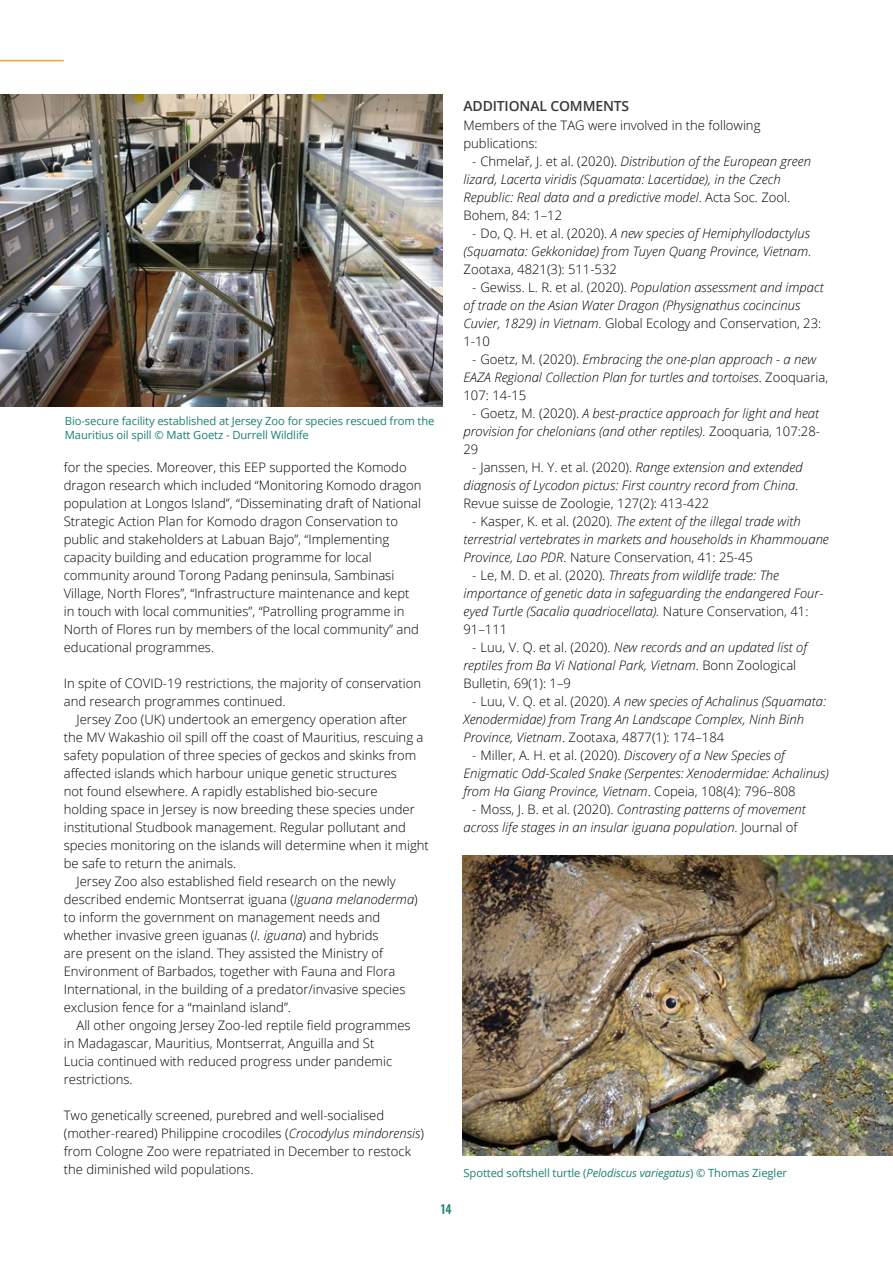
<style>
.page{position:relative;width:893px;height:1263px;background:#fff}
.page>*{position:absolute;margin:0;border:0;box-sizing:border-box;transform-origin:0 0}
.Tkop1{font:600 13.95px "Open Sans";letter-spacing:-.01em;color:#3a3938}
.t1{font:italic 300 13.05px/18px "Open Sans";color:#000}
.idnengt_plat{font:300 13.05px/18px "Open Sans";color:#000}
.Niet_indent_plat{font:300 13.05px/18px "Open Sans";color:#000}
.t2{font:500 12px "Oswald";color:#1c8172}
.TAGbijschrift{font:11.25px/13.5px "Open Sans";letter-spacing:-.01em;color:#1c8172}
.s1{font-style:italic}
.s2{font-style:normal}
</style>
<div class="page">
<hr style="left:0;top:60px;width:64px;height:1px;background:#f59f47">
<img style="left:0;top:94px;width:442px;height:313px">
<img style="left:463px;top:856px;width:430px;height:299px">
<p class="TAGbijschrift" style="left:65px;top:414px;width:371px">Bio-secure facility established at Jersey Zoo for species rescued from the<br>Mauritius oil spill © Matt Goetz - Durrell Wildlife</p>
<p class="idnengt_plat" style="left:64px;top:458px;width:359px">for the species. Moreover, this EEP supported the Komodo dragon research which included “Monitoring Komodo dragon population at Longos Island”, “Disseminating draft of National Strategic Action Plan for Komodo dragon Conservation to public and stakeholders at Labuan Bajo”, “Implementing capacity building and education programme for local community around Torong Padang peninsula, Sambinasi Village, North Flores”, “Infrastructure maintenance and kept in touch with local communities”, “Patrolling programme in North of Flores run by members of the local community” and educational programmes.</p>
<p class="Niet_indent_plat" style="left:64px;top:674px;width:359px">In spite of COVID-19 restrictions, the majority of conservation and research programmes continued.</p>
<p class="idnengt_plat" style="left:64px;top:710px;width:367px;text-indent:13px">Jersey Zoo (UK) undertook an emergency operation after the MV Wakashio oil spill off the coast of Mauritius, rescuing a safety population of three species of geckos and skinks from affected islands which harbour unique genetic structures<br>not found elsewhere. A rapidly established bio-secure<br>holding space in Jersey is now breeding these species under institutional Studbook management. Regular pollutant and species monitoring on the islands will determine when it might be safe to return the animals.</p>
<p class="idnengt_plat" style="left:64px;top:872px;width:356px;text-indent:13px">Jersey Zoo also established field research on the newly described endemic Montserrat iguana (<span class="s1">Iguana melanoderma</span>) to inform the government on management needs and whether invasive green iguanas (<span class="s1">I. iguana</span>) and hybrids<br>are present on the island. They assisted the Ministry of Environment of Barbados, together with Fauna and Flora International, in the building of a predator/invasive species exclusion fence for a “mainland island”.</p>
<p class="idnengt_plat" style="left:64px;top:1016px;width:348px;text-indent:13px">All other ongoing Jersey Zoo-led reptile field programmes in Madagascar, Mauritius, Montserrat, Anguilla and St<br>Lucia continued with reduced progress under pandemic restrictions.</p>
<p class="Niet_indent_plat" style="left:64px;top:1106px;width:362px">Two genetically screened, purebred and well-socialised (mother-reared) Philippine crocodiles (<span class="s1">Crocodylus mindorensis</span>) from Cologne Zoo were repatriated in December to restock the diminished wild populations.</p>
<p class="t2" style="left:441px;top:1203px;width:12px">14</p>
<p class="Tkop1" style="left:463px;top:96px;width:167px">ADDITIONAL COMMENTS</p>
<p class="Niet_indent_plat" style="left:463px;top:116px;width:298px">Members of the TAG were involved in the following publications:</p>
<p class="t1" style="left:463px;top:152px;width:349px;text-indent:9px"><span class="s2">- Chmelař, J. et al. (2020).</span> Distribution of the European green lizard, Lacerta viridis (Squamata: Lacertidae), in the Czech Republic: Real data and a predictive model<span class="s2">. Acta Soc. Zool.<br>Bohem, 84: 1–12</span></p>
<p class="t1" style="left:463px;top:224px;width:349px;text-align:justify;text-indent:9px"><span class="s2">- Do, Q. H. et al. (2020).</span> A new species of Hemiphyllodactylus (Squamata: Gekkonidae) from Tuyen Quang Province, Vietnam.<br><span class="s2">Zootaxa, 4821(3): 511-532</span></p>
<p class="t1" style="left:463px;top:278px;width:362px;text-indent:9px"><span class="s2">- Gewiss. L. R. et al. (2020).</span> Population assessment and impact of trade on the Asian Water Dragon (Physignathus cocincinus Cuvier, 1829) in Vietnam<span class="s2">. Global Ecology and Conservation, 23:<br>1-10</span></p>
<p class="t1" style="left:463px;top:350px;width:366px;text-indent:9px"><span class="s2">- Goetz, M. (2020).</span> Embracing the one-plan approach - a new<br>EAZA Regional Collection Plan for turtles and tortoises<span class="s2">. Zooquaria,<br>107: 14-15</span></p>
<p class="t1" style="left:463px;top:404px;width:358px;text-align:justify;text-indent:9px"><span class="s2">- Goetz, M. (2020).</span> A best-practice approach for light and heat provision for chelonians (and other reptiles). <span class="s2">Zooquaria, 107:28- 29</span></p>
<p class="t1" style="left:463px;top:458px;width:341px;text-indent:9px"><span class="s2">- Janssen, H. Y. et al. (2020).</span> Range extension and extended diagnosis of Lycodon pictus: First country record from China<span class="s2">.<br>Revue suisse de Zoologie, 127(2): 413-422</span></p>
<p class="t1" style="left:463px;top:512px;width:367px;text-indent:9px"><span class="s2">- Kasper, K. et al. (2020).</span> The extent of the illegal trade with terrestrial vertebrates in markets and households in Khammouane<br>Province, Lao PDR<span class="s2">. Nature Conservation, 41: 25-45</span></p>
<p class="t1" style="left:463px;top:566px;width:361px;text-indent:9px"><span class="s2">- Le, M. D. et al. (2020).</span> Threats from wildlife trade: The importance of genetic data in safeguarding the endangered Four&shy;eyed Turtle (Sacalia quadriocellata). <span class="s2">Nature Conservation, 41:<br>91–111</span></p>
<p class="t1" style="left:463px;top:638px;width:345px;text-indent:9px"><span class="s2">- Luu, V. Q. et al. (2020).</span> New records and an updated list of reptiles from Ba Vi National Park, Vietnam<span class="s2">. Bonn Zoological<br>Bulletin, 69(1): 1–9</span></p>
<p class="t1" style="left:463px;top:692px;width:364px;text-indent:9px"><span class="s2">- Luu, V. Q. et al. (2020).</span> A new species of Achalinus (Squamata:<br>Xenodermidae) from Trang An Landscape Complex, Ninh Binh<br>Province, Vietnam<span class="s2">. Zootaxa, 4877(1): 174–184</span></p>
<p class="t1" style="left:463px;top:746px;width:367px;text-indent:9px"><span class="s2">- Miller, A. H. et al. (2020).</span> Discovery of a New Species of<br>Enigmatic Odd-Scaled Snake (Serpentes: Xenodermidae: Achalinus) from Ha Giang Province, Vietnam<span class="s2">. Copeia, 108(4): 796–808</span></p>
<p class="t1" style="left:463px;top:800px;width:344px;text-indent:9px"><span class="s2">- Moss, J. B. et al. (2020).</span> Contrasting patterns of movement across life stages in an insular iguana population<span class="s2">. Journal of</span></p>
<p class="TAGbijschrift" style="left:463px;top:1166px;width:325px">Spotted softshell turtle (<span class="s1">Pelodiscus variegatus</span>) © Thomas Ziegler</p>
</div>
